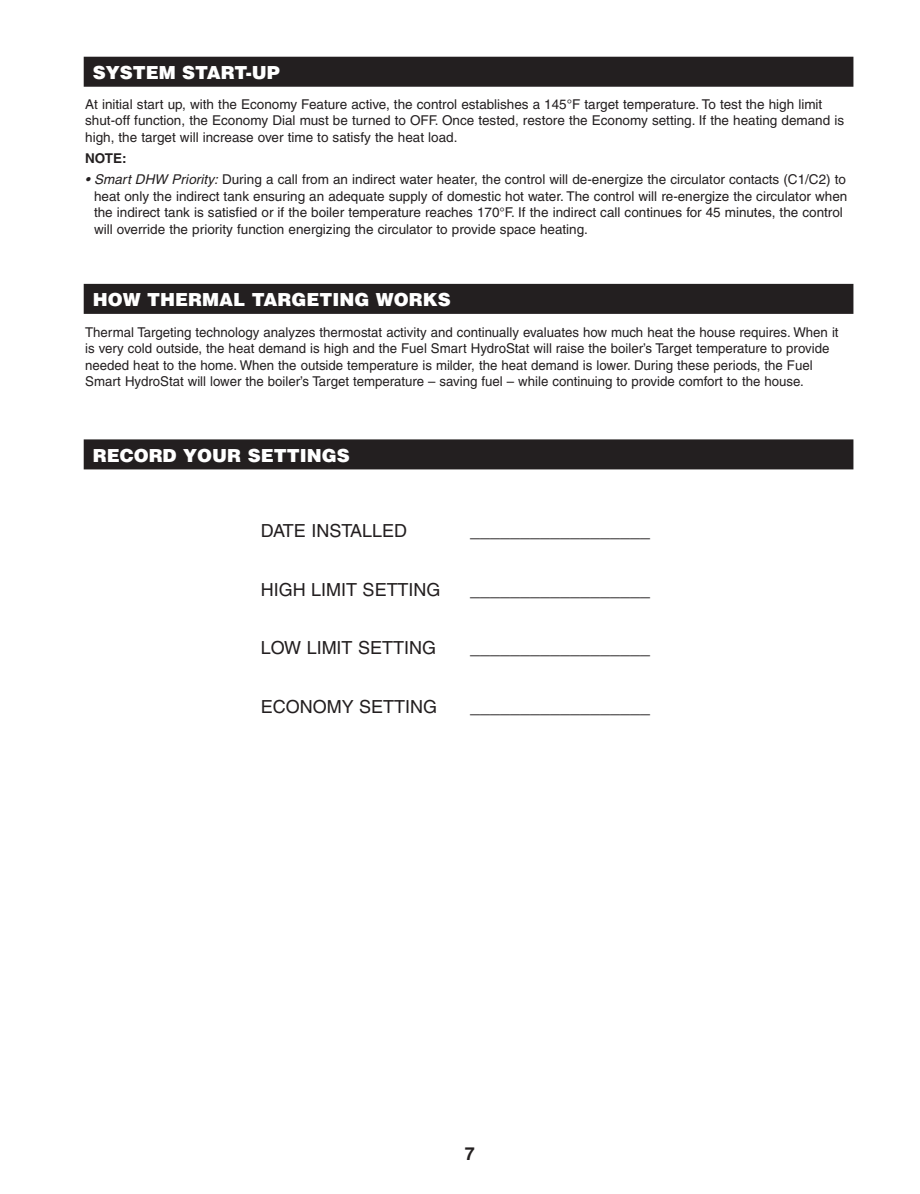
<style>
.page{position:relative;width:920px;height:1194px;background:#fff}
.page>*{position:absolute;margin:0;border:0;box-sizing:border-box;transform-origin:0 0}
.t1{font:18px "Helvetica";color:#231f20}
.t2{font:900 18px "Helvetica";color:#fff}
.t3{font:700 18px "Helvetica";color:#231f20}
.t4{font:13.5px/16.5px "Helvetica";color:#231f20}
.t5{font:700 13.5px "Helvetica";color:#231f20}
.s1{font-style:italic}
</style>
<div class="page">
<div style="left:84px;top:284px;width:769px;height:30px;background:#231f20"></div>
<div style="left:84px;top:57px;width:769px;height:30px;background:#231f20"></div>
<div style="left:84px;top:439px;width:769px;height:30px;background:#231f20"></div>
<h1 class="t2" style="left:93px;top:62px;width:188px">SYSTEM START-UP</h1>
<p class="t4" style="left:85px;top:97px;width:760px">At initial start up, with the Economy Feature active, the control establishes a 145°F target temperature. To test the high limit shut-off function, the Economy Dial must be turned to OFF. Once tested, restore the Economy setting. If the heating demand is high, the target will increase over time to satisfy the heat load.</p>
<p class="t5" style="left:85px;top:153px;width:43px">NOTE:</p>
<p class="t4" style="left:94px;top:172px;width:755px;text-indent:-9px"><span class="s1">• Smart DHW Priority:</span> During a call from an indirect water heater, the control will de-energize the circulator contacts (C1/C2) to heat only the indirect tank ensuring an adequate supply of domestic hot water. The control will re-energize the circulator when the indirect tank is satisfied or if the boiler temperature reaches 170°F. If the indirect call continues for 45 minutes, the control will override the priority function energizing the circulator to provide space heating.</p>
<h1 class="t2" style="left:93px;top:289px;width:360px">HOW THERMAL TARGETING WORKS</h1>
<p class="t4" style="left:85px;top:325px;width:755px">Thermal Targeting technology analyzes thermostat activity and continually evaluates how much heat the house requires. When it is very cold outside, the heat demand is high and the Fuel Smart HydroStat will raise the boiler’s Target temperature to provide needed heat to the home. When the outside temperature is milder, the heat demand is lower. During these periods, the Fuel Smart HydroStat will lower the boiler’s Target temperature – saving fuel – while continuing to provide comfort to the house.</p>
<h1 class="t2" style="left:93px;top:445px;width:258px">RECORD YOUR SETTINGS</h1>
<h1 class="t1" style="left:261px;top:524px;width:148px">DATE INSTALLED</h1>
<h1 class="t1" style="left:261px;top:582px;width:181px">HIGH LIMIT SETTING</h1>
<h1 class="t1" style="left:261px;top:641px;width:177px">LOW LIMIT SETTING</h1>
<h1 class="t1" style="left:261px;top:699px;width:178px">ECONOMY SETTING</h1>
<h1 class="t1" style="left:470px;top:524px;width:181px">__________________</h1>
<h1 class="t1" style="left:470px;top:582px;width:181px">__________________</h1>
<h1 class="t1" style="left:470px;top:641px;width:181px">__________________</h1>
<h1 class="t1" style="left:470px;top:699px;width:181px">__________________</h1>
<h1 class="t3" style="left:465px;top:1146px;width:12px">7</h1>
</div>
